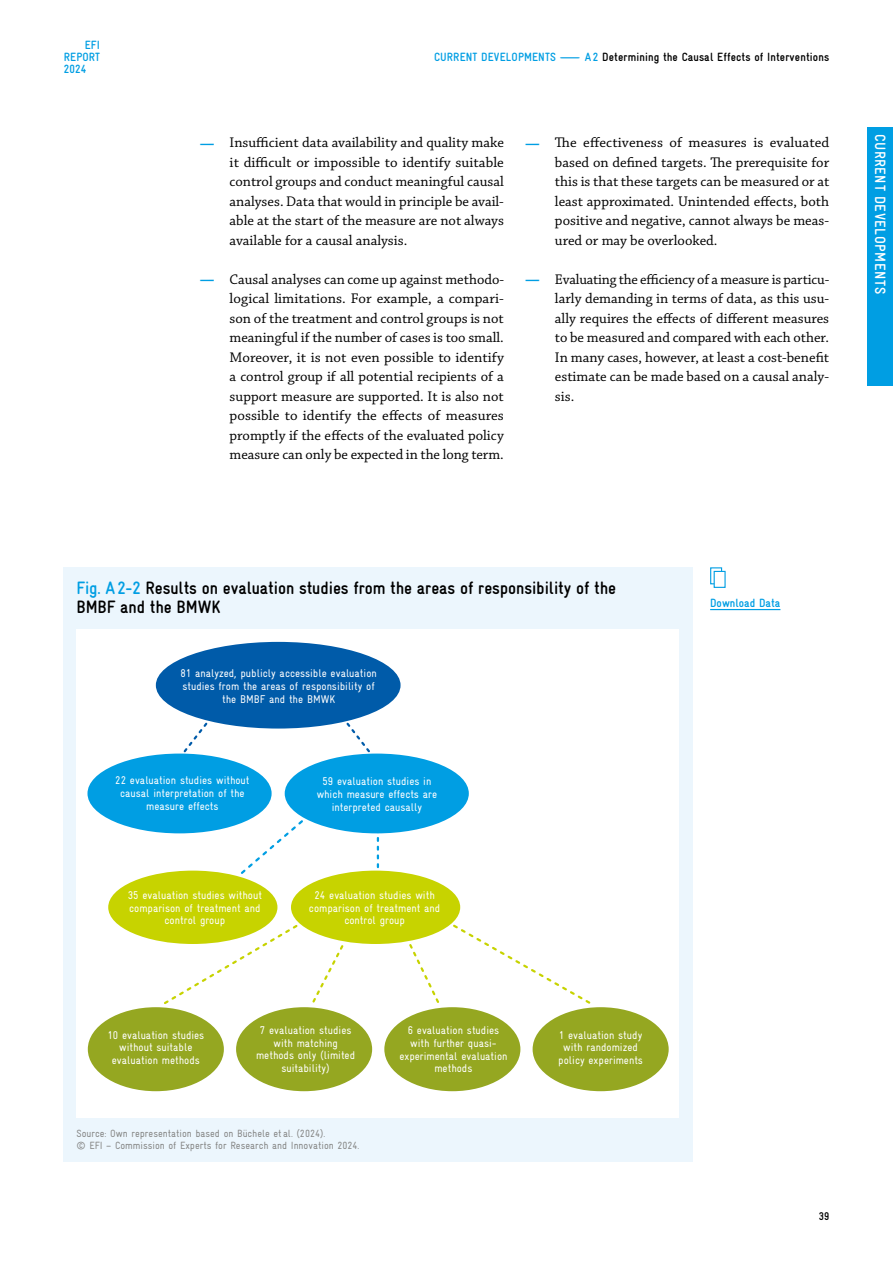
<style>
.page{position:relative;width:893px;height:1263px;background:#fff}
.page>*{position:absolute;margin:0;border:0;box-sizing:border-box;transform-origin:0 0}
.Abb_U_final{font:700 18px/19.5px "Gravur Condensed";letter-spacing:-.005em;color:#000}
.t1{font:700 15px "Gravur Condensed";letter-spacing:.04em;color:#fff}
.t2{font:14.7px/19.5px "Chaparral Pro";color:#000;text-align:justify}
.t3{font:700 12px "Gravur Condensed";letter-spacing:.01em;color:#000}
.Downloadtext{font:700 12px/12px "Gravur Condensed";letter-spacing:.005em;color:#009ee3;text-align:justify}
.t4{font:11.25px/12.8px "Gravur Condensed";color:#fff;text-align:center}
.t5{font:700 11.25px "Gravur Condensed";color:#000}
.t6{font:10.5px "Gravur Condensed";color:#868786}
.s1{color:#009ee3}
.s2{font-weight:700;color:#009ee3}
</style>
<div class="page">
<div style="left:867px;top:128px;width:26px;height:258px;background:#009ee3"></div>
<div style="left:64px;top:567px;width:629px;height:594px;background:#ecf6fd"></div>
<div style="left:77px;top:629px;width:602px;height:488px;background:#fff"></div>
<svg style="left:344px;top:721px;width:26px;height:32px"></svg>
<svg style="left:183px;top:722px;width:25px;height:31px"></svg>
<svg style="left:377px;top:833px;width:2px;height:34px"></svg>
<svg style="left:312px;top:945px;width:32px;height:58px"></svg>
<svg style="left:409px;top:944px;width:30px;height:59px"></svg>
<svg style="left:451px;top:923px;width:140px;height:81px"></svg>
<svg style="left:164px;top:923px;width:134px;height:82px"></svg>
<svg style="left:239px;top:818px;width:66px;height:56px"></svg>
<div style="left:285px;top:753px;width:184px;height:80px;background:#009ee3;border-radius:50%"></div>
<div style="left:108px;top:871px;width:169px;height:73px;background:#c7d300;border-radius:50%"></div>
<div style="left:291px;top:871px;width:169px;height:73px;background:#c7d300;border-radius:50%"></div>
<div style="left:88px;top:1007px;width:136px;height:84px;background:#95a721;border-radius:50%"></div>
<div style="left:236px;top:1007px;width:136px;height:84px;background:#95a721;border-radius:50%"></div>
<div style="left:384px;top:1007px;width:136px;height:84px;background:#95a721;border-radius:50%"></div>
<div style="left:533px;top:1007px;width:136px;height:84px;background:#95a721;border-radius:50%"></div>
<div style="left:156px;top:642px;width:245px;height:86px;background:#005ba9;border-radius:50%"></div>
<div style="left:87px;top:753px;width:185px;height:80px;background:#009ee3;border-radius:50%"></div>
<hr style="left:710px;top:609px;width:70px;height:1px;background:#009ee3">
<div style="left:710px;top:567px;width:12px;height:17px;border:1px solid #009ee3"></div>
<div style="left:714px;top:571px;width:12px;height:17px;background:#fff;border:1px solid #009ee3"></div>
<p class="Downloadtext" style="left:64px;top:39px;width:38px;text-indent:21px">EFI REPORT 2024</p>
<p class="t3" style="left:434px;top:50px;width:397px"><span class="s1">CURRENT DEVELOPMENTS — A 2</span> Determining the Causal Effects of Interventions</p>
<p class="t2" style="left:230px;top:133px;width:276px;text-indent:-30px"><span class="s2">—</span> Insufficient data availability and quality make it difficult or impossible to identify suitable control groups and conduct meaningful causal analyses. Data that would in principle be avail&shy;able at the start of the measure are not always available for a causal analysis.</p>
<p class="t2" style="left:230px;top:270px;width:276px;text-indent:-30px"><span class="s2">—</span> Causal analyses can come up against methodo&shy;logical limitations. For example, a compari&shy;son of the treatment and control groups is not meaningful if the number of cases is too small.<br>Moreover, it is not even possible to identify a control group if all potential recipients of a support measure are supported. It is also not possible to identify the effects of measures promptly if the effects of the evaluated policy measure can only be expected in the long term.</p>
<p class="t2" style="left:555px;top:133px;width:276px;text-indent:-30px"><span class="s2">—</span> The effectiveness of measures is evaluated based on defined targets. The prerequisite for this is that these targets can be measured or at least approximated. Unintended effects, both positive and negative, cannot always be meas&shy;ured or may be overlooked.</p>
<p class="t2" style="left:555px;top:270px;width:276px;text-indent:-30px"><span class="s2">—</span> Evaluating the efficiency of a measure is particu&shy;larly demanding in terms of data, as this usu&shy;ally requires the effects of different measures to be measured and compared with each other.<br>In many cases, however, at least a cost-benefit estimate can be made based on a causal analy&shy;sis.</p>
<p class="t1" style="left:889px;top:134px;width:161px;rotate:90deg">CURRENT DEVELOPMENTS</p>
<p class="Abb_U_final" style="left:77px;top:578px;width:541px"><span class="s1">Fig. A2-2</span> Results on evaluation studies from the areas of responsibility of the<br>BMBF and the BMWK</p>
<p class="t4" style="left:180px;top:667px;width:198px">81 analyzed, publicly accessible evaluation studies from the areas of responsibility of the BMBF and the BMWK</p>
<p class="t4" style="left:115px;top:774px;width:136px">22 evaluation studies without causal interpretation of the measure effects</p>
<p class="t4" style="left:317px;top:775px;width:122px">59 evaluation studies in which measure effects are interpreted causally</p>
<p class="t4" style="left:128px;top:888px;width:136px">35 evaluation studies without comparison of treatment and control group</p>
<p class="t4" style="left:309px;top:888px;width:133px">24 evaluation studies with comparison of treatment and control group</p>
<p class="t4" style="left:107px;top:1028px;width:98px">10 evaluation studies without suitable evaluation methods</p>
<p class="t4" style="left:256px;top:1024px;width:101px">7 evaluation studies with matching methods only (limited suitability)</p>
<p class="t4" style="left:399px;top:1024px;width:110px">6 evaluation studies with further quasi&shy;experimental evaluation methods</p>
<p class="t4" style="left:558px;top:1028px;width:86px">1 evaluation study with randomized policy experiments</p>
<p class="t6" style="left:77px;top:1127px;width:250px">Source: Own representation based on Büchele et al. (2024).</p>
<p class="t6" style="left:77px;top:1139px;width:284px">© EFI – Commission of Experts for Research and Innovation 2024.</p>
<p class="Downloadtext" style="left:710px;top:597px;width:72px">Download Data</p>
<p class="t5" style="left:819px;top:1210px;width:12px">39</p>
</div>
